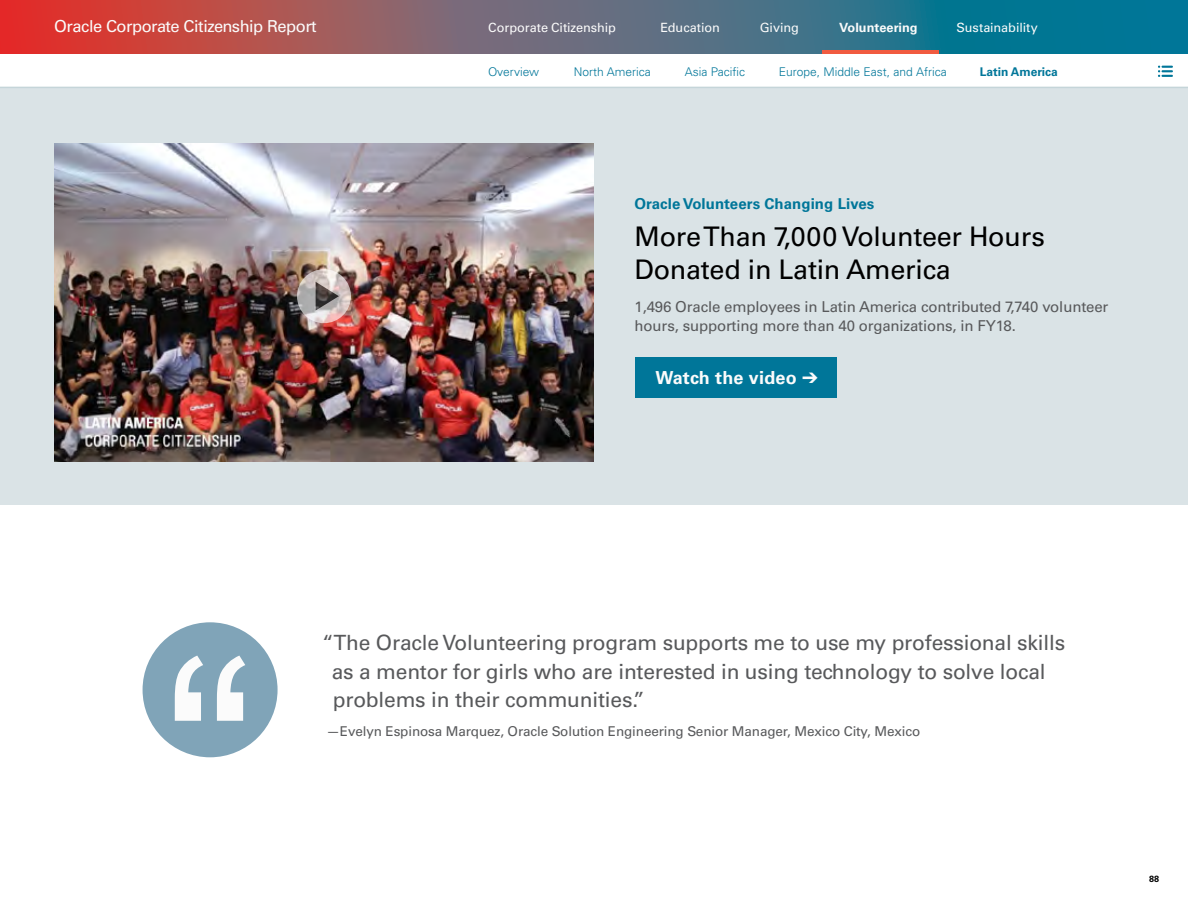
<style>
.page{position:relative;width:1188px;height:918px;background:#fff}
.page>*{position:absolute;margin:0;border:0;box-sizing:border-box;transform-origin:0 0}
.t1{font:27px/33px "Univers LT Std";letter-spacing:-.01em;color:#000}
.t2{font:21px/28.5px "Univers LT Std";letter-spacing:-.01em;color:#58595b}
.t3{font:700 18px "Univers LT Std";letter-spacing:.01em;color:#fbfbfb}
.t4{font:16.5px "Univers LT Std";letter-spacing:-.025em;color:#fbfbfb}
.t5{font:15px/19.5px "Univers LT Std";letter-spacing:-.01em;color:#58595b}
.t6{font:700 15px "Univers LT Std";letter-spacing:.005em;color:#007699}
.t7{font:13.5px "Univers LT Std";letter-spacing:-.01em;color:#58595b}
.t8{font:12.75px "Univers LT Std";letter-spacing:-.005em;color:#fbfbfb}
.t9{font:700 12.75px "Univers LT Std";color:#fbfbfb}
.t10{font:300 12px "Univers LT Std";color:#007699}
.t11{font:700 12px "Univers LT Std";color:#007699}
.t12{font:700 9px "Univers LT Std";color:#000}
</style>
<div class="page">
<div style="left:0;top:88px;width:1188px;height:416px;background:#dae3e6"></div>
<img style="left:54px;top:144px;width:540px;height:317px">
<div style="left:143px;top:622px;width:135px;height:135px;background:#80a4b8;border-radius:50%"></div>
<svg style="left:175px;top:656px;width:28px;height:65px"></svg>
<svg style="left:217px;top:656px;width:28px;height:65px"></svg>
<div style="left:635px;top:357px;width:202px;height:40px;background:#007699"></div>
<div style="left:288px;top:261px;width:72px;height:71px;background:#808285;opacity:.25"></div>
<svg style="left:297px;top:269px;width:54px;height:54px;background:#cdc1c0"></svg>
<svg style="left:316px;top:282px;width:23px;height:29px"></svg>
<svg style="left:1158px;top:66px;width:15px;height:11px"></svg>
<hr style="left:0;top:87px;width:1188px;height:1px;background:#c5d5d9">
<svg style="left:0;top:0;width:1188px;height:54px;background:#686371"></svg>
<hr style="left:822px;top:51px;width:117px;height:3px;background:#f15b40">
<p class="t4" style="left:54px;top:16px;width:264px">Oracle Corporate Citizenship Report</p>
<p class="t8" style="left:488px;top:20px;width:129px">Corporate Citizenship</p>
<p class="t8" style="left:660px;top:20px;width:61px">Education</p>
<p class="t8" style="left:760px;top:20px;width:41px">Giving</p>
<p class="t9" style="left:839px;top:20px;width:80px">Volunteering</p>
<p class="t8" style="left:956px;top:20px;width:83px">Sustainability</p>
<p class="t10" style="left:488px;top:64px;width:53px">Overview</p>
<p class="t10" style="left:574px;top:64px;width:79px">North America</p>
<p class="t10" style="left:685px;top:64px;width:62px">Asia Pacifc</p>
<p class="t10" style="left:779px;top:64px;width:169px">Europe, Middle East, and Africa</p>
<p class="t11" style="left:980px;top:64px;width:79px">Latin America</p>
<p class="t6" style="left:634px;top:194px;width:241px">Oracle Volunteers Changing Lives</p>
<p class="t1" style="left:634px;top:220px;width:412px">More Than 7,000 Volunteer Hours<br>Donated in Latin America</p>
<p class="t5" style="left:634px;top:297px;width:475px">1,496 Oracle employees in Latin America contributed 7,740 volunteer hours, supporting more than 40 organizations, in FY18.</p>
<p class="t3" style="left:656px;top:367px;width:143px">Watch the video</p>
<p class="t2" style="left:332px;top:629px;width:735px;text-indent:-10px">“The Oracle Volunteering program supports me to use my professional skills as a mentor for girls who are interested in using technology to solve local problems in their communities.”</p>
<p class="t7" style="left:327px;top:723px;width:595px">—Evelyn Espinosa Marquez, Oracle Solution Engineering Senior Manager, Mexico City, Mexico</p>
<p class="t12" style="left:1149px;top:874px;width:12px">88</p>
</div>
